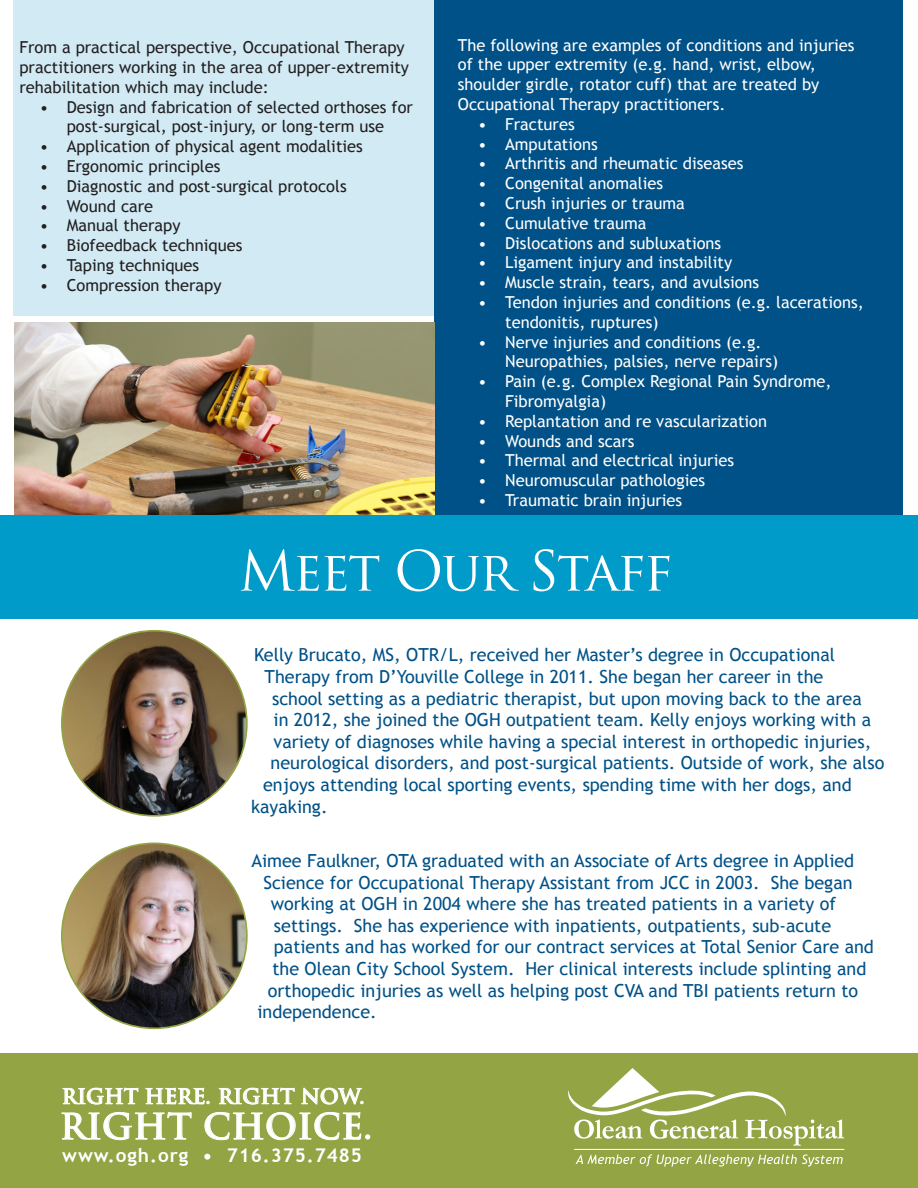
<style>
.page{position:relative;width:918px;height:1188px;background:#fff}
.page>*{position:absolute;margin:0;border:0;box-sizing:border-box;transform-origin:0 0}
.t1{font:54px "Trajan Pro";letter-spacing:-.04em;color:#fff}
.t2{font:700 34.8px "Trajan Pro";letter-spacing:.01em;color:#fff}
.t3{font:700 20.4px "Trajan Pro";color:#fff}
.t4{font:700 18.9px "Trebuchet MS";letter-spacing:.05em;color:#fff}
.t5{font:18px "Trebuchet MS";color:#005187}
.t6{font:16.5px/19.8px "Trebuchet MS";color:#fff}
.t7{font:16.5px/19.8px "Trebuchet MS";color:#231f20}
</style>
<div class="page">
<div style="left:13px;top:0;width:420px;height:316px;background:#d1eaf4"></div>
<div style="left:434px;top:0;width:469px;height:519px;background:#005187"></div>
<img style="left:14px;top:322px;width:420px;height:193px">
<div style="left:0;top:515px;width:918px;height:104px;background:#009bc8"></div>
<div style="left:0;top:1053px;width:918px;height:135px;background:#93a445"></div>
<svg style="left:62px;top:1087px;width:308px;height:53px"></svg>
<svg style="left:568px;top:1068px;width:276px;height:78px"></svg>
<svg style="left:576px;top:1154px;width:267px;height:13px"></svg>
<hr style="left:574px;top:1149px;width:270px;height:1px;background:#fff">
<img style="left:62px;top:631px;width:185px;height:185px;border-radius:93px">
<img style="left:62px;top:843px;width:185px;height:185px;border-radius:93px">
<p class="t7" style="left:19px;top:38px;width:391px">From a practical perspective, Occupational Therapy practitioners working in the area of upper-extremity rehabilitation which may include:</p>
<p class="t7" style="left:40px;top:97px;width:375px;text-align:center">• Design and fabrication of selected orthoses for post-surgical, post-injury, or long-term use</p>
<p class="t7" style="left:40px;top:137px;width:325px">• Application of physical agent modalities</p>
<p class="t7" style="left:40px;top:156px;width:182px">• Ergonomic principles</p>
<p class="t7" style="left:40px;top:176px;width:309px">• Diagnostic and post-surgical protocols</p>
<p class="t7" style="left:40px;top:196px;width:115px">• Wound care</p>
<p class="t7" style="left:40px;top:216px;width:142px">• Manual therapy</p>
<p class="t7" style="left:40px;top:236px;width:204px">• Biofeedback techniques</p>
<p class="t7" style="left:40px;top:255px;width:161px">• Taping techniques</p>
<p class="t7" style="left:40px;top:275px;width:183px">• Compression therapy</p>
<p class="t6" style="left:458px;top:35px;width:398px">The following are examples of conditions and injuries of the upper extremity (e.g. hand, wrist, elbow, shoulder girdle, rotator cuff) that are treated by Occupational Therapy practitioners.</p>
<p class="t6" style="left:478px;top:114px;width:98px">• Fractures</p>
<p class="t6" style="left:478px;top:134px;width:121px">• Amputations</p>
<p class="t6" style="left:478px;top:154px;width:267px">• Arthritis and rheumatic diseases</p>
<p class="t6" style="left:478px;top:174px;width:186px">• Congenital anomalies</p>
<p class="t6" style="left:478px;top:194px;width:208px">• Crush injuries or trauma</p>
<p class="t6" style="left:478px;top:213px;width:170px">• Cumulative trauma</p>
<p class="t6" style="left:478px;top:233px;width:245px">• Dislocations and subluxations</p>
<p class="t6" style="left:478px;top:253px;width:256px">• Ligament injury and instability</p>
<p class="t6" style="left:478px;top:273px;width:283px">• Muscle strain, tears, and avulsions</p>
<p class="t6" style="left:505px;top:293px;width:360px;text-indent:-27px">• Tendon injuries and conditions (e.g. lacerations, tendonitis, ruptures)</p>
<p class="t6" style="left:505px;top:332px;width:274px;text-indent:-27px">• Nerve injuries and conditions (e.g.<br>Neuropathies, palsies, nerve repairs)</p>
<p class="t6" style="left:505px;top:372px;width:328px;text-indent:-27px">• Pain (e.g. Complex Regional Pain Syndrome,<br>Fibromyalgia)</p>
<p class="t6" style="left:478px;top:411px;width:290px">• Replantation and re vascularization</p>
<p class="t6" style="left:478px;top:431px;width:158px">• Wounds and scars</p>
<p class="t6" style="left:478px;top:451px;width:257px">• Thermal and electrical injuries</p>
<p class="t6" style="left:478px;top:471px;width:228px">• Neuromuscular pathologies</p>
<p class="t6" style="left:478px;top:491px;width:206px">• Traumatic brain injuries</p>
<p class="t1" style="left:238px;top:537px;width:436px">Meet Our Staff</p>
<p class="t5" style="left:254px;top:644px;width:583px">Kelly Brucato, MS, OTR/L, received her Master’s degree in Occupational</p>
<p class="t5" style="left:265px;top:666px;width:560px">Therapy from D’Youville College in 2011. She began her career in the</p>
<p class="t5" style="left:272px;top:688px;width:591px">school setting as a pediatric therapist, but upon moving back to the area</p>
<p class="t5" style="left:274px;top:709px;width:599px">in 2012, she joined the OGH outpatient team. Kelly enjoys working with a</p>
<p class="t5" style="left:274px;top:731px;width:599px">variety of diagnoses while having a special interest in orthopedic injuries,</p>
<p class="t5" style="left:271px;top:752px;width:615px">neurological disorders, and post-surgical patients. Outside of work, she also</p>
<p class="t5" style="left:263px;top:774px;width:590px">enjoys attending local sporting events, spending time with her dogs, and</p>
<p class="t5" style="left:251px;top:796px;width:78px">kayaking.</p>
<p class="t5" style="left:251px;top:850px;width:604px">Aimee Faulkner, OTA graduated with an Associate of Arts degree in Applied</p>
<p class="t5" style="left:263px;top:872px;width:591px">Science for Occupational Therapy Assistant from JCC in 2003. She began</p>
<p class="t5" style="left:271px;top:893px;width:567px">working at OGH in 2004 where she has treated patients in a variety of</p>
<p class="t5" style="left:274px;top:915px;width:559px">settings. She has experience with inpatients, outpatients, sub-acute</p>
<p class="t5" style="left:274px;top:937px;width:602px">patients and has worked for our contract services at Total Senior Care and</p>
<p class="t5" style="left:272px;top:958px;width:595px">the Olean City School System. Her clinical interests include splinting and</p>
<p class="t5" style="left:268px;top:980px;width:592px">orthopedic injuries as well as helping post CVA and TBI patients return to</p>
<p class="t5" style="left:257px;top:1001px;width:121px">independence.</p>
<p class="t3" style="left:62px;top:1084px;width:304px">RIGHT HERE. RIGHT NOW.</p>
<p class="t2" style="left:60px;top:1105px;width:314px">RIGHT CHOICE.</p>
<p class="t4" style="left:62px;top:1144px;width:301px">www.ogh.org • 716.375.7485</p>
</div>
